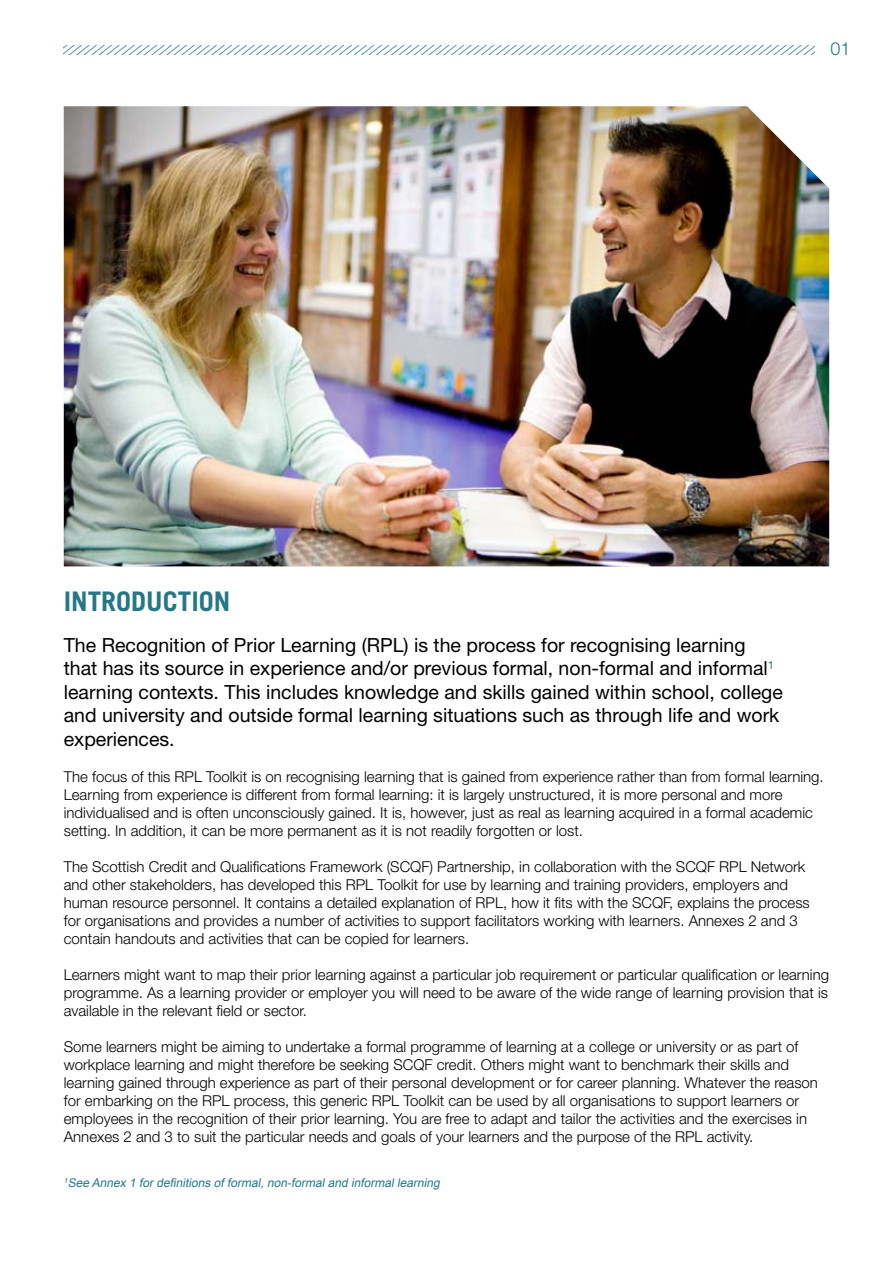
<style>
.page{position:relative;width:893px;height:1263px;background:#fff}
.page>*{position:absolute;margin:0;border:0;box-sizing:border-box;transform-origin:0 0}
.t1{font:700 27px "Trade Gothic LT Std";color:#257786}
.t2{font:italic 300 22.5px "Helvetica Neue LT Std";color:#257786}
.t3{font:19.5px/23.4px "Helvetica Neue LT Std";color:#000}
.t4{font:300 15px/18px "Helvetica Neue LT Std";color:#000}
.t5{font:italic 12px "Arial";color:#257786}
.s1{font-style:normal;font-size:18px}
</style>
<div class="page">
<img style="left:64px;top:106px;width:765px;height:460px">
<h2 class="t2" style="left:-3px;top:37px;width:855px">///////////////////////////////////////////////////////////////////////////////////////////////////////////////<span class="s1">0 1</span></h2>
<h1 class="t1" style="left:64px;top:584px;width:168px">INTRODUCTION</h1>
<p class="t3" style="left:64px;top:633px;width:721px">The Recognition of Prior Learning (RPL) is the process for recognising learning that has its source in experience and/or previous formal, non-formal and informal<sup>1 </sup>learning contexts. This includes knowledge and skills gained within school, college and university and outside formal learning situations such as through life and work experiences.</p>
<p class="t4" style="left:64px;top:767px;width:761px">The focus of this RPL Toolkit is on recognising learning that is gained from experience rather than from formal learning.<br>Learning from experience is different from formal learning: it is largely unstructured, it is more personal and more individualised and is often unconsciously gained. It is, however, just as real as learning acquired in a formal academic setting. In addition, it can be more permanent as it is not readily forgotten or lost.</p>
<p class="t4" style="left:64px;top:857px;width:747px">The Scottish Credit and Qualifications Framework (SCQF) Partnership, in collaboration with the SCQF RPL Network and other stakeholders, has developed this RPL Toolkit for use by learning and training providers, employers and human resource personnel. It contains a detailed explanation of RPL, how it fits with the SCQF, explains the process for organisations and provides a number of activities to support facilitators working with learners. Annexes 2 and 3 contain handouts and activities that can be copied for learners.</p>
<p class="t4" style="left:64px;top:965px;width:767px;text-align:justify">Learners might want to map their prior learning against a particular job requirement or particular qualification or learning programme. As a learning provider or employer you will need to be aware of the wide range of learning provision that is available in the relevant field or sector.</p>
<p class="t4" style="left:64px;top:1037px;width:756px">Some learners might be aiming to undertake a formal programme of learning at a college or university or as part of workplace learning and might therefore be seeking SCQF credit. Others might want to benchmark their skills and learning gained through experience as part of their personal development or for career planning. Whatever the reason for embarking on the RPL process, this generic RPL Toolkit can be used by all organisations to support learners or employees in the recognition of their prior learning. You are free to adapt and tailor the activities and the exercises in Annexes 2 and 3 to suit the particular needs and goals of your learners and the purpose of the RPL activity.</p>
<p class="t5" style="left:64px;top:1174px;width:380px"><sup>1</sup>See Annex 1 fordefinitions offormal,non-formaland informallearning</p>
</div>
